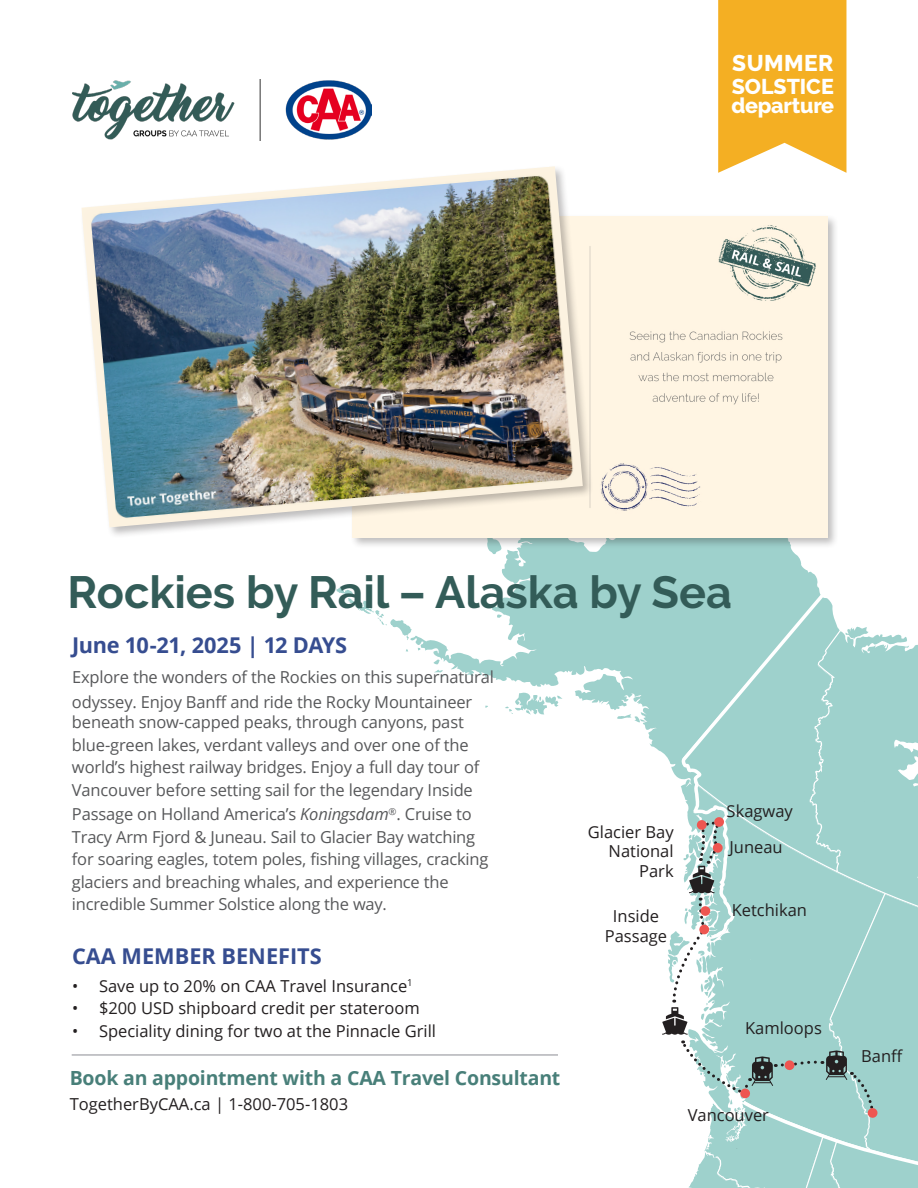
<style>
.page{position:relative;width:918px;height:1188px;background:#fff}
.page>*{position:absolute;margin:0;border:0;box-sizing:border-box;transform-origin:0 0}
.t1{font:700 45px "Raleway";color:#335c58}
.t2{font:800 22.65px "Raleway";letter-spacing:.02em;color:#fff}
.t3{font:700 21.75px "Open Sans";color:#364d90}
.t4{font:800 21.3px/19.5px "Raleway";letter-spacing:-.01em;color:#fff}
.t5{font:700 19.5px "Open Sans";letter-spacing:-.01em;color:#487f79}
.t6{font:16.5px/22.5px "Open Sans";letter-spacing:-.01em;color:#57585a}
.t7{font:16.5px/22.5px "Open Sans";letter-spacing:-.015em;color:#57585a}
.t8{font:16.5px/19.8px "Open Sans";color:#231f20;text-align:right}
.s1{font-style:inherit}
.s2{font-style:italic}
</style>
<div class="page">
<svg style="left:337px;top:587px;width:73px;height:53px"></svg>
<svg style="left:410px;top:549px;width:409px;height:166px;fill:#9ed1cc"></svg>
<svg style="left:718px;top:0;width:128px;height:173px;background:#f4b636"></svg>
<svg style="left:617px;top:588px;width:301px;height:600px"></svg>
<svg style="left:700px;top:906px;width:11px;height:10px"></svg>
<svg style="left:699px;top:924px;width:11px;height:11px"></svg>
<div style="left:350px;top:214px;width:489px;height:335px;background:#231f20;opacity:.3"></div>
<img style="left:594px;top:216px;width:234px;height:321px">
<div style="left:80px;top:164px;width:514px;height:375px;background:#231f20;opacity:.3"></div>
<img style="left:81px;top:166px;width:502px;height:361px">
<hr style="left:72px;top:1054px;width:486px;height:2px;background:#b2b3b7">
<img style="left:72px;top:80px;width:300px;height:60px">
<p class="t2" style="left:732px;top:50px;width:102px">SUMMER</p>
<p class="t4" style="left:731px;top:77px;width:104px">SOLSTICE departure</p>
<p class="t1" style="left:68px;top:567px;width:666px">Rockies by Rail – Alaska by Sea</p>
<p class="t3" style="left:72px;top:630px;width:277px">June 10-21, 2025 | 12 DAYS</p>
<p class="t6" style="left:72px;top:664px;width:423px;line-height:24.9px">Explore the wonders of the Rockies on this supernatural odyssey. Enjoy Ban<span class="s1">ff</span> and ride the Rocky Mountaineer</p>
<p class="t6" style="left:72px;top:710px;width:409px">beneath snow-capped peaks, through canyons, past blue-green lakes, verdant valleys and over one of the world’s highest railway bridges. Enjoy a full day tour of Vancouver before setting sail for the legendary Inside</p>
<p class="t7" style="left:72px;top:803px;width:418px"><span class="s1">Passage on Holland America’s</span> <span class="s2">Koningsdam</span><sup>®</sup><span class="s1">.</span> Cruise to Tracy Arm Fjord &amp; Juneau. Sail to Glacier Bay watching for soaring eagles, totem poles, fishing villages, cracking glaciers and breaching whales, and experience the incredible Summer Solstice along the way.</p>
<p class="t3" style="left:72px;top:941px;width:251px">CAA MEMBER BENEFITS</p>
<p class="t8" style="left:72px;top:975px;width:342px">• Save up to 20% on CAA Travel Insurance<sup>1</sup></p>
<p class="t8" style="left:72px;top:998px;width:349px">• $200 USD shipboard credit per stateroom</p>
<p class="t8" style="left:72px;top:1020px;width:366px">• Speciality dining for two at the Pinnacle Grill</p>
<p class="t5" style="left:70px;top:1064px;width:492px">Book an appointment with a CAA Travel Consultant</p>
<p class="t8" style="left:70px;top:1094px;width:280px">TogetherByCAA.ca | 1-800-705-1803</p>
<p class="t8" style="left:588px;top:821px;width:87px">Glacier Bay<br>National<br>Park</p>
<p class="t8" style="left:605px;top:906px;width:64px;text-align:center">Inside<br>Passage</p>
<p class="t8" style="left:727px;top:801px;width:68px">Skagway</p>
<p class="t8" style="left:730px;top:836px;width:55px">Juneau</p>
<p class="t8" style="left:732px;top:900px;width:77px">Ketchikan</p>
<p class="t8" style="left:745px;top:1017px;width:78px">Kamloops</p>
<p class="t8" style="left:688px;top:1104px;width:83px">Vancouver</p>
<p class="t8" style="left:861px;top:1045px;width:43px">Banff</p>
</div>
